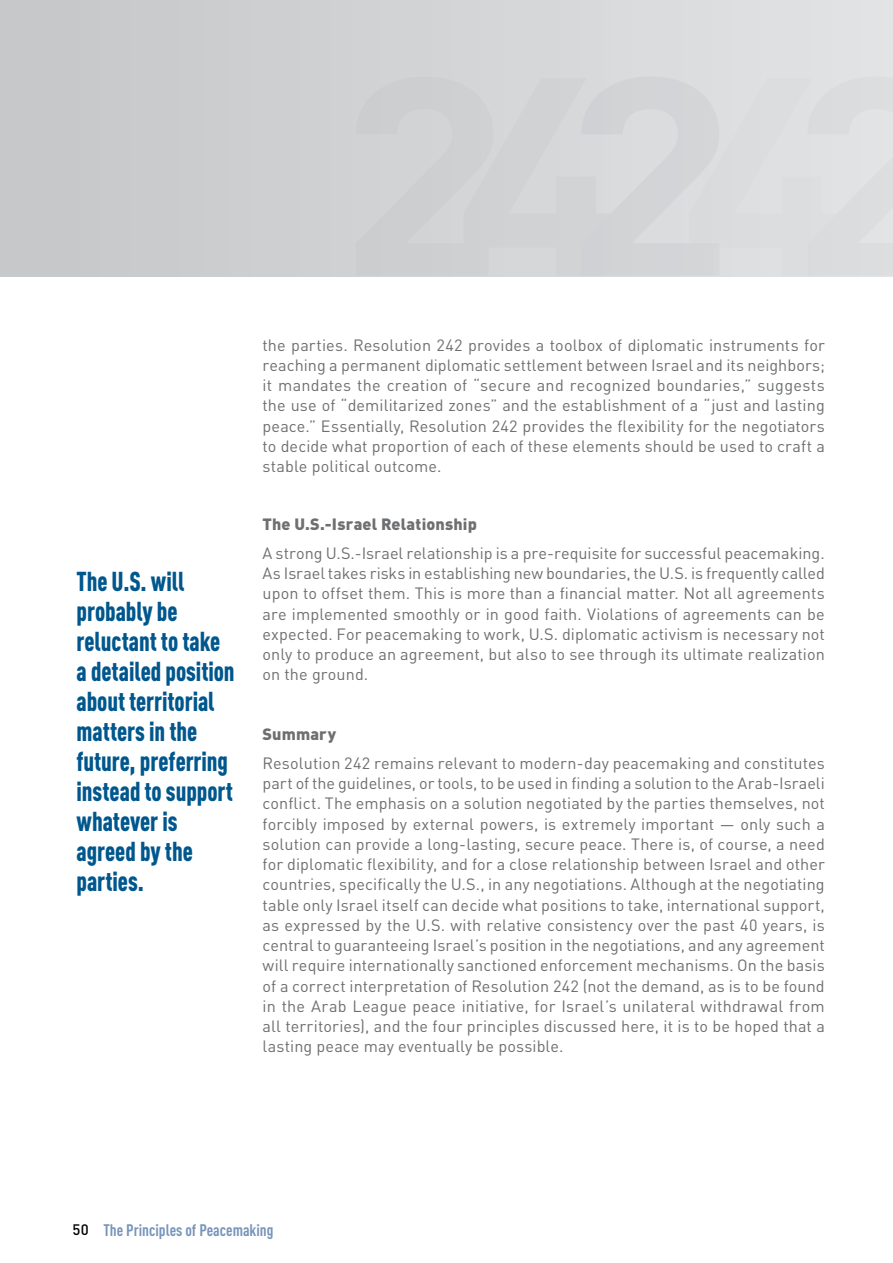
<style>
.page{position:relative;width:893px;height:1263px;background:#fff}
.page>*{position:absolute;margin:0;border:0;box-sizing:border-box;transform-origin:0 0}
.t1{font:900 27px/30px "DIN Cond";letter-spacing:-.005em;color:#00578d;scale:.9 1}
.t2{font:700 16.5px "DIN Cond";color:#7794ba}
.t3{font:16.2px/20.2px "DIN";letter-spacing:.005em;color:#6d6f71;text-align:justify}
.t4{font:900 16.2px "DIN";letter-spacing:.01em;color:#6d6f71}
.t5{font:500 15px "DIN";color:#000}
</style>
<div class="page">
<div style="left:0;top:0;width:893px;height:276px;background:linear-gradient(to right,#c4c6c8,#e2e3e4)"></div>
<div style="left:356px;top:77px;width:225px;height:199px;background:#d0d2d3"></div>
<svg style="left:581px;top:77px;width:227px;height:199px;background:#d8d9db"></svg>
<hr style="left:892px;top:0;width:1px;height:276px;background:#e3e4e5">
<div style="left:808px;top:77px;width:84px;height:199px;background:#dddedf"></div>
<h1 class="t1" style="left:77px;top:566px;width:177px">The U.S. will probably be reluctant to take a detailed position about territorial matters in the future, preferring instead to support whatever is agreed by the parties.</h1>
<p class="t3" style="left:263px;top:334px;width:564px">the parties. Resolution 242 provides a toolbox of diplomatic instruments for reaching a permanent diplomatic settlement between Israel and its neighbors; it mandates the creation of “secure and recognized boundaries,” suggests the use of “demilitarized zones” and the establishment of a “just and lasting peace.” Essentially, Resolution 242 provides the flexibility for the negotiators to decide what proportion of each of these elements should be used to craft a stable political outcome.</p>
<p class="t4" style="left:263px;top:513px;width:216px">The U.S.-Israel Relationship</p>
<p class="t3" style="left:263px;top:543px;width:564px">A strong U.S.-Israel relationship is a pre-requisite for successful peacemaking.<br>As Israel takes risks in establishing new boundaries, the U.S. is frequently called upon to offset them. This is more than a financial matter. Not all agreements are implemented smoothly or in good faith. Violations of agreements can be expected. For peacemaking to work, U.S. diplomatic activism is necessary not only to produce an agreement, but also to see through its ultimate realization on the ground.</p>
<p class="t4" style="left:263px;top:723px;width:75px">Summary</p>
<p class="t3" style="left:263px;top:753px;width:564px">Resolution 242 remains relevant to modern-day peacemaking and constitutes part of the guidelines, or tools, to be used in finding a solution to the Arab-Israeli conflict. The emphasis on a solution negotiated by the parties themselves, not forcibly imposed by external powers, is extremely important — only such a solution can provide a long-lasting, secure peace. There is, of course, a need for diplomatic flexibility, and for a close relationship between Israel and other countries, specifically the U.S., in any negotiations. Although at the negotiating table only Israel itself can decide what positions to take, international support, as expressed by the U.S. with relative consistency over the past 40 years, is central to guaranteeing Israel’s position in the negotiations, and any agreement will require internationally sanctioned enforcement mechanisms. On the basis of a correct interpretation of Resolution 242 (not the demand, as is to be found in the Arab League peace initiative, for Israel’s unilateral withdrawal from all territories), and the four principles discussed here, it is to be hoped that a lasting peace may eventually be possible.</p>
<p class="t5" style="left:72px;top:1219px;width:18px">50</p>
<p class="t2" style="left:103px;top:1220px;width:172px">The Principles of Peacemaking</p>
</div>
